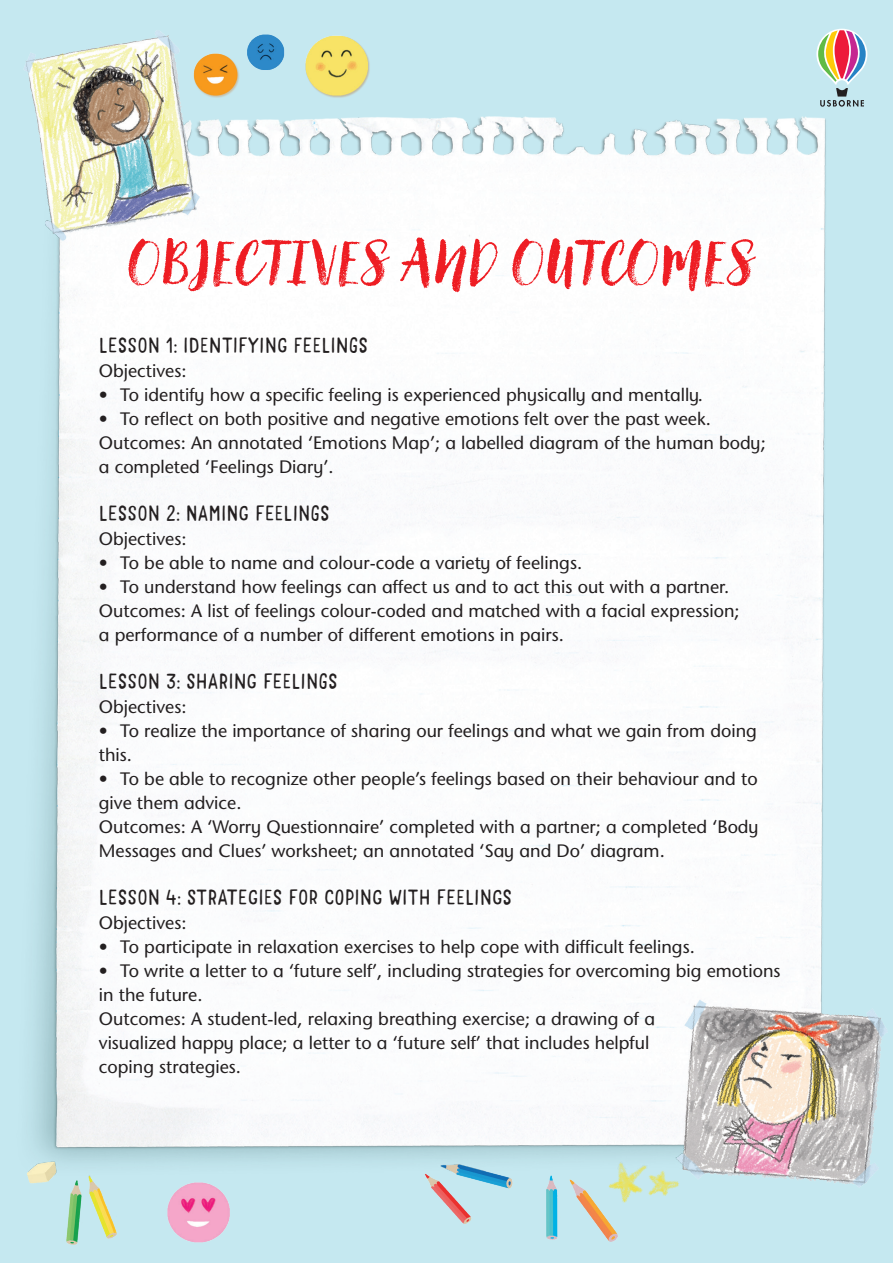
<style>
.page{position:relative;width:893px;height:1263px;background:#fff}
.page>*{position:absolute;margin:0;border:0;box-sizing:border-box;transform-origin:0 0}
.Paragraph_Style_2{font:60px "Canvas Script";color:#ee1d23}
.Paragraph_Style_1{font:21px "Mr Dodo Light Rounded";color:#231f20}
.Main_Para{font:18px/24px "Stone Sans Infant Medium";color:#231f20}
</style>
<div class="page">
<img style="left:0;top:0;width:893px;height:1263px">
<svg style="left:816px;top:29px;width:51px;height:78px;background:#bfb0af"></svg>
<p class="Paragraph_Style_2" style="left:129px;top:225px;width:630px">OBJECTIVES AND OUTCOMES</p>
<p class="Paragraph_Style_1" style="left:99px;top:332px;width:271px">LESSON 1: IDENTIFYING FEELINGS</p>
<p class="Main_Para" style="left:99px;top:358px;width:89px">Objectives:</p>
<p class="Main_Para" style="left:99px;top:382px;width:606px">• To identify how a specific feeling is experienced physically and mentally.</p>
<p class="Main_Para" style="left:99px;top:406px;width:613px">• To reflect on both positive and negative emotions felt over the past week.</p>
<p class="Main_Para" style="left:99px;top:430px;width:668px">Outcomes: An annotated ‘Emotions Map’; a labelled diagram of the human body;</p>
<p class="Main_Para" style="left:99px;top:454px;width:236px">a completed ‘Feelings Diary’.</p>
<p class="Paragraph_Style_1" style="left:99px;top:500px;width:233px">LESSON 2: NAMING FEELINGS</p>
<p class="Main_Para" style="left:99px;top:526px;width:89px">Objectives:</p>
<p class="Main_Para" style="left:99px;top:550px;width:485px">• To be able to name and colour-code a variety of feelings.</p>
<p class="Main_Para" style="left:99px;top:574px;width:632px">• To understand how feelings can affect us and to act this out with a partner.</p>
<p class="Main_Para" style="left:99px;top:598px;width:642px">Outcomes: A list of feelings colour-coded and matched with a facial expression;</p>
<p class="Main_Para" style="left:99px;top:622px;width:467px">a performance of a number of different emotions in pairs.</p>
<p class="Paragraph_Style_1" style="left:99px;top:668px;width:240px">LESSON 3: SHARING FEELINGS</p>
<p class="Main_Para" style="left:99px;top:694px;width:89px">Objectives:</p>
<p class="Main_Para" style="left:99px;top:718px;width:660px">• To realize the importance of sharing our feelings and what we gain from doing this.</p>
<p class="Main_Para" style="left:99px;top:766px;width:660px">• To be able to recognize other people’s feelings based on their behaviour and to give them advice.</p>
<p class="Main_Para" style="left:99px;top:814px;width:661px">Outcomes: A ‘Worry Questionnaire’ completed with a partner; a completed ‘Body<br>Messages and Clues’ worksheet; an annotated ‘Say and Do’ diagram.</p>
<p class="Paragraph_Style_1" style="left:99px;top:884px;width:415px">LESSON 4: STRATEGIES FOR COPING WITH FEELINGS</p>
<p class="Main_Para" style="left:99px;top:910px;width:89px">Objectives:</p>
<p class="Main_Para" style="left:99px;top:934px;width:597px">• To participate in relaxation exercises to help cope with difficult feelings.</p>
<p class="Main_Para" style="left:99px;top:958px;width:683px">• To write a letter to a ‘future self’, including strategies for overcoming big emotions in the future.</p>
<p class="Main_Para" style="left:99px;top:1006px;width:558px">Outcomes: A student-led, relaxing breathing exercise; a drawing of a visualized happy place; a letter to a ‘future self’ that includes helpful coping strategies.</p>
</div>
